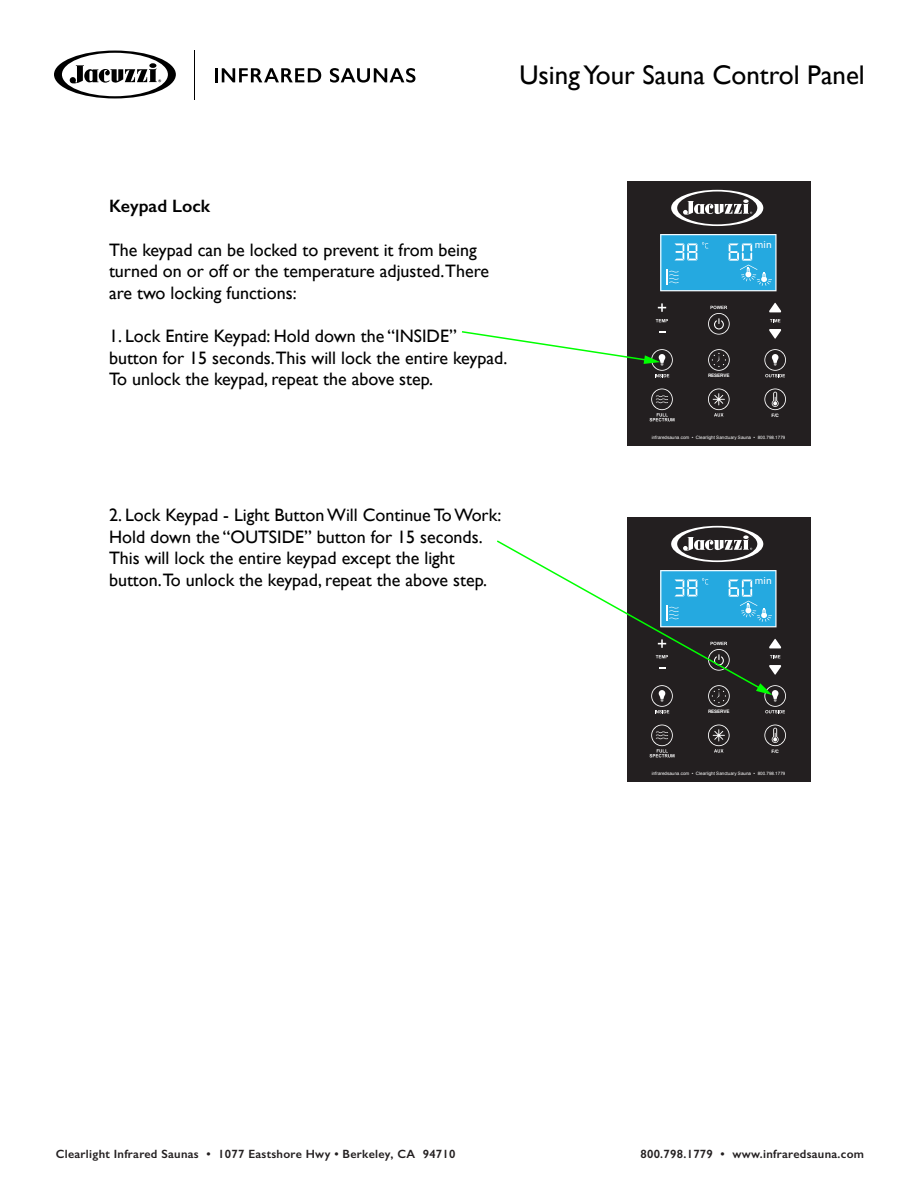
<style>
.page{position:relative;width:918px;height:1188px;background:#fff}
.page>*{position:absolute;margin:0;border:0;box-sizing:border-box;transform-origin:0 0}
.t1{font:27px "Gill Sans";color:#000}
.t2{font:18px/21.6px "Gill Sans";color:#000}
.t3{font:600 18px "Gill Sans";color:#000}
.t4{font:600 12px "Gill Sans";letter-spacing:.025em;color:#231f20}
.t5{font:10.35px "Myriad Pro";color:#fff}
.t6{font:700 4.65px "Helvetica";letter-spacing:-.025em;color:#fff}
.t7{font:4.5px "Arial";color:#fff}
</style>
<div class="page">
<div style="left:627px;top:182px;width:183px;height:264px;background:#231f20"></div>
<svg style="left:764px;top:389px;width:22px;height:21px"></svg>
<svg style="left:708px;top:389px;width:22px;height:28px"></svg>
<svg style="left:764px;top:349px;width:22px;height:28px"></svg>
<svg style="left:708px;top:349px;width:22px;height:22px"></svg>
<svg style="left:769px;top:329px;width:12px;height:10px"></svg>
<svg style="left:769px;top:303px;width:12px;height:9px"></svg>
<svg style="left:770px;top:319px;width:10px;height:3px"></svg>
<svg style="left:708px;top:306px;width:22px;height:29px"></svg>
<svg style="left:656px;top:319px;width:12px;height:3px"></svg>
<svg style="left:658px;top:303px;width:8px;height:9px"></svg>
<svg style="left:671px;top:190px;width:92px;height:36px"></svg>
<svg style="left:650px;top:389px;width:24px;height:32px"></svg>
<svg style="left:660px;top:234px;width:117px;height:57px;background:#40b3e3"></svg>
<div style="left:627px;top:518px;width:183px;height:264px;background:#231f20"></div>
<svg style="left:764px;top:725px;width:22px;height:21px"></svg>
<svg style="left:708px;top:725px;width:22px;height:28px"></svg>
<svg style="left:650px;top:725px;width:24px;height:32px"></svg>
<svg style="left:462px;top:331px;width:211px;height:46px"></svg>
<svg style="left:497px;top:526px;width:289px;height:187px"></svg>
<svg style="left:54px;top:51px;width:122px;height:47px"></svg>
<hr style="left:215px;top:68px;width:3px;height:14px;background:#000">
<svg style="left:222px;top:68px;width:99px;height:14px"></svg>
<svg style="left:330px;top:68px;width:85px;height:15px"></svg>
<hr style="left:194px;top:51px;width:1px;height:49px;background:#000">
<h1 class="t1" style="left:519px;top:59px;width:347px">Using Your Sauna Control Panel</h1>
<p class="t3" style="left:109px;top:195px;width:103px">Keypad Lock</p>
<p class="t2" style="left:109px;top:239px;width:382px">The keypad can be locked to prevent it from being turned on or off or the temperature adjusted.There are two locking functions:</p>
<p class="t2" style="left:109px;top:325px;width:400px">1. Lock Entire Keypad: Hold down the “INSIDE” button for 15 seconds.This will lock the entire keypad.<br>To unlock the keypad, repeat the above step.</p>
<p class="t2" style="left:109px;top:504px;width:394px">2. Lock Keypad - Light Button Will Continue To Work:<br>Hold down the “OUTSIDE” button for 15 seconds.<br>This will lock the entire keypad except the light button.To unlock the keypad, repeat the above step.</p>
<p class="t5" style="left:755px;top:239px;width:18px">min</p>
<p class="t6" style="left:708px;top:372px;width:23px">RESERVE</p>
<p class="t6" style="left:772px;top:411px;width:9px">F/C</p>
<p class="t7" style="left:652px;top:434px;width:135px">infraredsauna.com • Clearlight Sanctuary Sauna • 800.798.1779</p>
<p class="t5" style="left:755px;top:575px;width:18px">min</p>
<p class="t6" style="left:708px;top:708px;width:23px">RESERVE</p>
<p class="t6" style="left:772px;top:747px;width:9px">F/C</p>
<p class="t7" style="left:652px;top:770px;width:135px">infraredsauna.com • Clearlight Sanctuary Sauna • 800.798.1779</p>
<p class="t4" style="left:56px;top:1147px;width:401px">Clearlight Infrared Saunas • 1077 Eastshore Hwy • Berkeley, CA 94710</p>
<p class="t4" style="left:640px;top:1147px;width:225px">800.798.1779 • www.infraredsauna.com</p>
</div>
